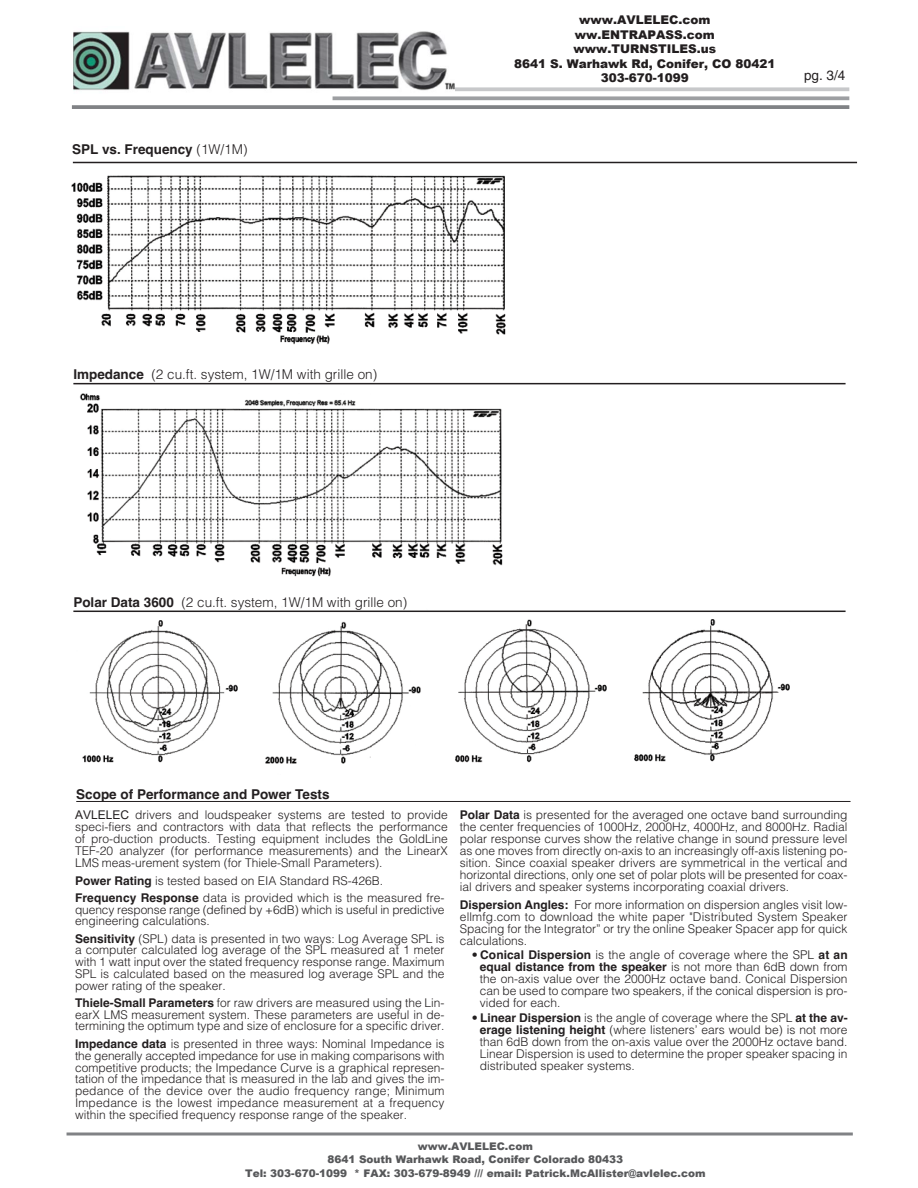
<style>
.page{position:relative;width:918px;height:1188px;background:#fff}
.page>*{position:absolute;margin:0;border:0;box-sizing:border-box;transform-origin:0 0}
.t1{font:300 13.5px "Helvetica";color:#231f20}
.t2{font:700 13.5px "Helvetica";color:#231f20}
.t3{font:13.5px "Helvetica LT Std";color:#231f20}
.t4{font:300 12px/12px "Helvetica";color:#231f20;text-align:justify}
.t5{font:900 12px/14.4px "Arial";color:#221e1f;text-align:center}
.t6{font:900 10.5px/13.6px "Arial";color:#57585a;text-align:center}
.s1{font-weight:300}
.s2{font-weight:700}
.s3{font-family:"Arial";font-weight:400}
</style>
<div class="page">
<img style="left:71px;top:175px;width:435px;height:169px">
<hr style="left:73px;top:162px;width:784px;height:1px;background:#231f20">
<img style="left:75px;top:610px;width:183px;height:153px">
<img style="left:634px;top:619px;width:156px;height:143px">
<img style="left:456px;top:619px;width:151px;height:144px">
<img style="left:265px;top:610px;width:169px;height:154px">
<hr style="left:73px;top:383px;width:773px;height:1px;background:#231f20">
<hr style="left:73px;top:611px;width:773px;height:1px;background:#231f20">
<svg style="left:72px;top:105px;width:777px;height:4px;background:#87898c"></svg>
<svg style="left:333px;top:96px;width:516px;height:4px;background:#a7a9ac"></svg>
<svg style="left:454px;top:87px;width:395px;height:4px;background:#cccdcf"></svg>
<svg style="left:67px;top:1132px;width:786px;height:4px;background:#9fa1a3"></svg>
<hr style="left:76px;top:801px;width:775px;height:1px;background:#231f20">
<img style="left:80px;top:394px;width:423px;height:183px">
<img style="left:74px;top:31px;width:380px;height:60px">
<p class="t2" style="left:72px;top:142px;width:177px">SPL vs. Frequency <span class="s1">(1W/1M)</span></p>
<p class="t1" style="left:73px;top:363px;width:305px"><span class="s2">Impedance</span> (2 cu.ft. system, 1W/1M with grille on)</p>
<p class="t5" style="left:514px;top:12px;width:263px">www.AVLELEC.com ww.ENTRAPASS.com www.TURNSTILES.us<br>8641 S. Warhawk Rd, Conifer, CO 80421<br>303-670-1099</p>
<p class="t3" style="left:804px;top:70px;width:43px">pg. 3/4</p>
<p class="t1" style="left:73px;top:590px;width:335px"><span class="s2">Polar Data 3600</span> (2 cu.ft. system, 1W/1M with grille on)</p>
<p class="t2" style="left:76px;top:786px;width:255px">Scope of Performance and Power Tests</p>
<p class="t4" style="left:75px;top:808px;width:374px"><span class="s3">AVLELEC</span> drivers and loudspeaker systems are tested to provide speci-fiers and contractors with data that reflects the performance of pro-duction products. Testing equipment includes the GoldLine TEF-20 analyzer (for performance measurements) and the LinearX LMS meas-urement system (for Thiele-Small Parameters).</p>
<p class="t4" style="left:75px;top:871px;width:371px;line-height:17.4px"><span class="s2">Power Rating</span> is tested based on EIA Standard RS-426B.<br><span class="s2">Frequency Response</span> data is provided which is the measured fre-</p>
<p class="t4" style="left:75px;top:903px;width:371px;line-height:11.6px">quency response range (defined by +6dB) which is useful in predictive engineering calculations.</p>
<p class="t4" style="left:75px;top:932px;width:371px"><span class="s2">Sensitivity</span> (SPL) data is presented in two ways: Log Average SPL is a computer calculated log average of the SPL measured at 1 meter with 1 watt input over the stated frequency response range. Maximum SPL is calculated based on the measured log average SPL and the power rating of the speaker.</p>
<p class="t4" style="left:75px;top:996px;width:371px;line-height:11.6px"><span class="s2">Thiele-Small Parameters</span> for raw drivers are measured using the Lin&shy;earX LMS measurement system. These parameters are useful in de&shy;termining the optimum type and size of enclosure for a specific driver.</p>
<p class="t4" style="left:75px;top:1037px;width:371px"><span class="s2">Impedance data</span> is presented in three ways: Nominal Impedance is the generally accepted impedance for use in making comparisons with competitive products; the Impedance Curve is a graphical represen&shy;tation of the impedance that is measured in the lab and gives the im&shy;pedance of the device over the audio frequency range; Minimum Impedance is the lowest impedance measurement at a frequency within the specified frequency response range of the speaker.</p>
<p class="t4" style="left:460px;top:808px;width:389px"><span class="s2">Polar Data</span> is presented for the averaged one octave band surrounding the center frequencies of 1000Hz, 2000Hz, 4000Hz, and 8000Hz. Radial polar response curves show the relative change in sound pressure level as one moves from directly on-axis to an increasingly off-axis listening po&shy;sition. Since coaxial speaker drivers are symmetrical in the vertical and horizontal directions, only one set of polar plots will be presented for coax&shy;ial drivers and speaker systems incorporating coaxial drivers.</p>
<p class="t4" style="left:460px;top:898px;width:389px"><span class="s2">Dispersion Angles:</span> For more information on dispersion angles visit low&shy;ellmfg.com to download the white paper "Distributed System Speaker Spacing for the Integrator” or try the online Speaker Spacer app for quick calculations.</p>
<p class="t4" style="left:480px;top:948px;width:369px;text-indent:-8px">• <span class="s2">Conical Dispersion</span> is the angle of coverage where the SPL <span class="s2">at an equal distance from the speaker</span> is not more than 6dB down from the on-axis value over the 2000Hz octave band. Conical Dispersion can be used to compare two speakers, if the conical dispersion is pro&shy;vided for each.</p>
<p class="t4" style="left:480px;top:1011px;width:369px;text-indent:-8px">• <span class="s2">Linear Dispersion</span> is the angle of coverage where the SPL <span class="s2">at the av&shy;erage listening height</span> (where listeners’ ears would be) is not more than 6dB down from the on-axis value over the 2000Hz octave band.<br>Linear Dispersion is used to determine the proper speaker spacing in distributed speaker systems.</p>
<p class="t6" style="left:245px;top:1139px;width:462px">www.AVLELEC.com<br>8641 South Warhawk Road, Conifer Colorado 80433<br>Tel: 303-670-1099 * FAX: 303-679-8949 /// email: Patrick.McAllister@avlelec.com</p>
</div>
